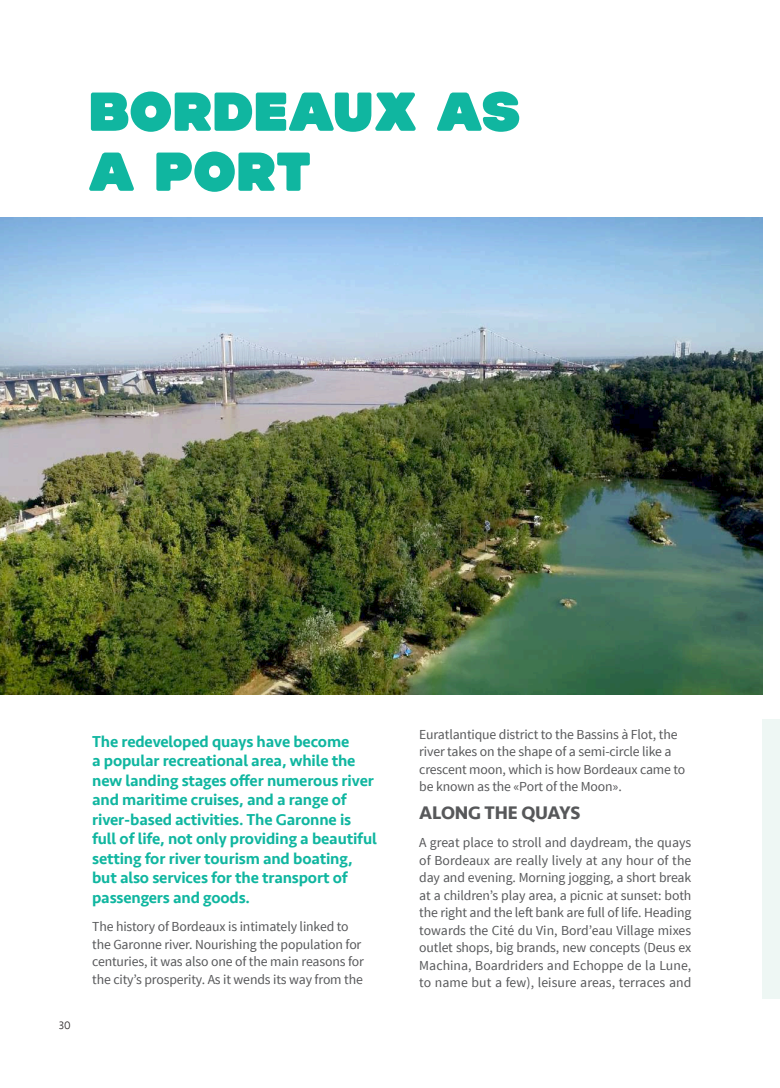
<style>
.page{position:relative;width:780px;height:1088px;background:#fff}
.page>*{position:absolute;margin:0;border:0;box-sizing:border-box;transform-origin:0 0}
.t1{font:700 56.25px/60px "Hammer";letter-spacing:.01em;color:#10b6a0}
.t2{font:700 18.75px "Seravek";letter-spacing:-.01em;color:#57585a}
.t3{font:500 16.25px/19.5px "Seravek";letter-spacing:-.01em;color:#10b6a0}
.t4{font:13.75px/17.5px "Source Sans Pro";letter-spacing:-.01em;color:#57585a}
.t5{font:300 11.25px "Seravek";color:#231f20}
</style>
<div class="page">
<div style="left:762px;top:719px;width:18px;height:280px;background:#eef7f4"></div>
<img style="left:0;top:217px;width:762px;height:477px">
<h1 class="t1" style="left:89px;top:82px;width:433px">BORDEAUX AS<br>A PORT</h1>
<p class="t5" style="left:59px;top:1019px;width:13px">30</p>
<p class="t3" style="left:92px;top:732px;width:286px">The redeveloped quays have become<br>a popular recreational area, while the new landing stages offer numerous river and maritime cruises, and a range of river-based activities. The Garonne is full of life, not only providing a beautiful setting for river tourism and boating, but also services for the transport of passengers and goods.</p>
<p class="t4" style="left:92px;top:918px;width:273px">The history of Bordeaux is intimately linked to the Garonne river. Nourishing the population for centuries, it was also one of the main reasons for the city’s prosperity. As it wends its way from the</p>
<p class="t4" style="left:419px;top:725px;width:267px">Euratlantique district to the Bassins à Flot, the river takes on the shape of a semi-circle like a crescent moon, which is how Bordeaux came to be known as the «Port of the Moon».</p>
<h2 class="t2" style="left:419px;top:798px;width:162px">ALONG THE QUAYS</h2>
<p class="t4" style="left:419px;top:834px;width:273px;text-align:justify">A great place to stroll and daydream, the quays of Bordeaux are really lively at any hour of the day and evening. Morning jogging, a short break at a children’s play area, a picnic at sunset: both the right and the left bank are full of life. Heading towards the Cité du Vin, Bord’eau Village mixes outlet shops, big brands, new concepts (Deus ex Machina, Boardriders and Echoppe de la Lune, to name but a few), leisure areas, terraces and</p>
</div>
